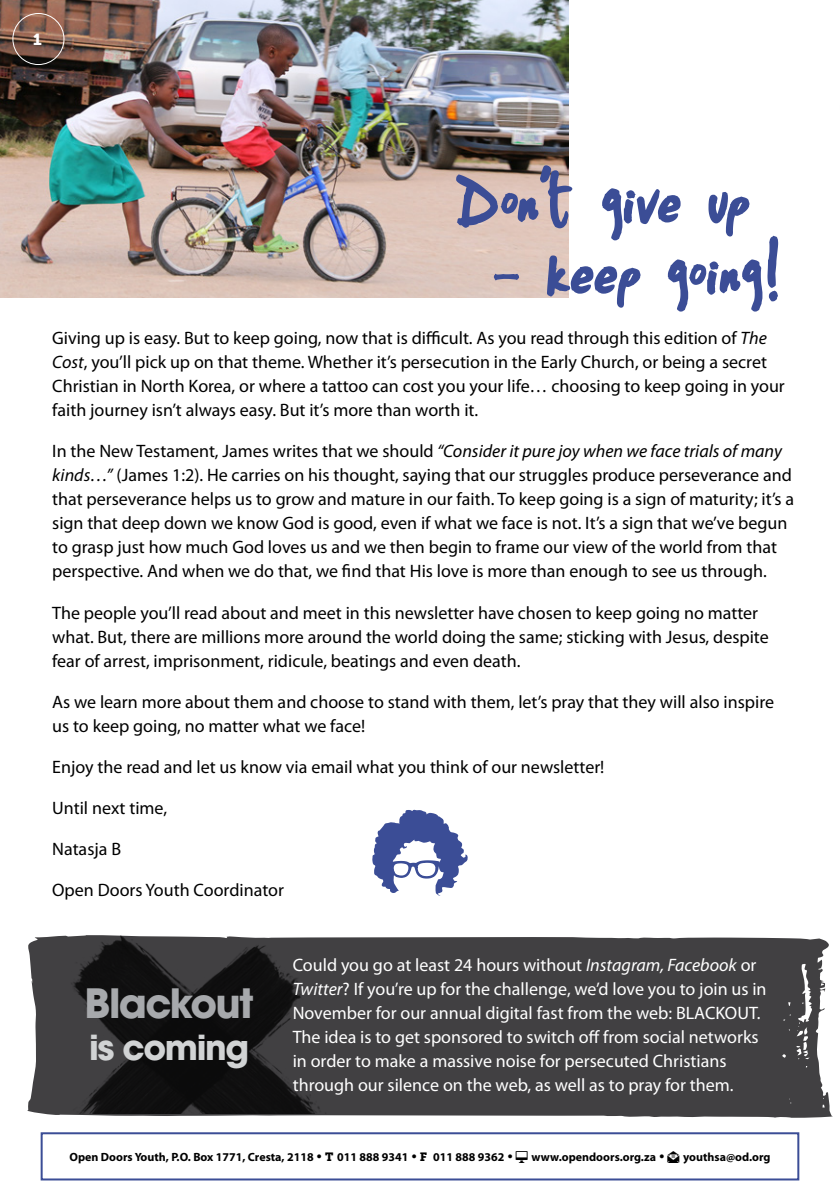
<style>
.page{position:relative;width:840px;height:1191px;background:#fff}
.page>*{position:absolute;margin:0;border:0;box-sizing:border-box;transform-origin:0 0}
.t1{font:85.6px "ST Sharpie Print";letter-spacing:-.035em;color:#3b4d96}
.t2{font:700 40.2px "ITC Avant Garde Pro";letter-spacing:-.04em;color:#a7a9ac}
.t3{font:700 34.2px "ITC Avant Garde Pro";letter-spacing:-.04em;color:#d1d3d4}
.t4{font:18px/24px "Myriad Pro";color:#000}
.t5{font:18px/24px "Myriad Pro";color:#fff}
.t6{font:16px "Museo Slab 900";color:#fff}
.t7{font:700 12px "Myriad Pro";color:#000}
.s1{font-style:italic}
.s2{font-family:"Museo Slab 900";font-weight:400}
</style>
<div class="page">
<svg style="left:27px;top:935px;width:806px;height:183px;background:#403f40"></svg>
<div style="left:32px;top:940px;width:37px;height:163px;background:#414042"></div>
<img style="left:0;top:0;width:568px;height:298px">
<div style="left:12px;top:13px;width:52px;height:52px;border:1px solid #fff;border-radius:50%"></div>
<svg style="left:372px;top:809px;width:96px;height:87px"></svg>
<div style="left:41px;top:1132px;width:757px;height:48px;border:2px solid #3b4d96"></div>
<p class="t6" style="left:33px;top:30px;width:10px">1</p>
<h1 class="t1" style="left:455px;top:148px;width:296px">Don’t give up</h1>
<h1 class="t1" style="left:493px;top:219px;width:287px">– keep going!</h1>
<p class="t4" style="left:52px;top:326px;width:733px">Giving up is easy. But to keep going, now that is difficult. As you read through this edition of <span class="s1">The Cost</span>, you’ll pick up on that theme. Whether it’s persecution in the Early Church, or being a secret Christian in North Korea, or where a tattoo can cost you your life… choosing to keep going in your faith journey isn’t always easy. But it’s more than worth it.</p>
<p class="t4" style="left:52px;top:439px;width:743px">In the New Testament, James writes that we should <span class="s1">“Consider it pure joy when we face trials of many kinds…”</span> (James 1:2). He carries on his thought, saying that our struggles produce perseverance and that perseverance helps us to grow and mature in our faith. To keep going is a sign of maturity; it’s a sign that deep down we know God is good, even if what we face is not. It’s a sign that we’ve begun to grasp just how much God loves us and we then begin to frame our view of the world from that perspective. And when we do that, we find that His love is more than enough to see us through.</p>
<p class="t4" style="left:52px;top:600px;width:717px">The people you’ll read about and meet in this newsletter have chosen to keep going no matter what. But, there are millions more around the world doing the same; sticking with Jesus, despite fear of arrest, imprisonment, ridicule, beatings and even death.</p>
<p class="t4" style="left:52px;top:689px;width:723px">As we learn more about them and choose to stand with them, let’s pray that they will also inspire us to keep going, no matter what we face!</p>
<p class="t4" style="left:52px;top:754px;width:553px">Enjoy the read and let us know via email what you think of our newsletter!</p>
<p class="t4" style="left:52px;top:795px;width:116px">Until next time,</p>
<p class="t4" style="left:52px;top:836px;width:70px">Natasja B</p>
<p class="t4" style="left:52px;top:877px;width:233px">Open Doors Youth Coordinator</p>
<h2 class="t2" style="left:85px;top:976px;width:170px">Blackout</h2>
<h3 class="t3" style="left:89px;top:1024px;width:161px">is coming</h3>
<p class="t5" style="left:292px;top:953px;width:475px">Could you go at least 24 hours without <span class="s1">Instagram, Facebook</span> or <span class="s1">Twitter</span>? If you’re up for the challenge, we’d love you to join us in November for our annual digital fast from the web: BLACKOUT.<br>The idea is to get sponsored to switch off from social networks in order to make a massive noise for persecuted Christians through our silence on the web, as well as to pray for them.</p>
<p class="t7" style="left:69px;top:1149px;width:702px">Open Doors Youth, P.O. Box 1771, Cresta, 2118 <span class="s2">T</span> 011 888 9341 <span class="s2">F</span> 011 888 9362 ▲▼□ www.opendoors.org.za ● youthsa@od.org</p>
</div>
